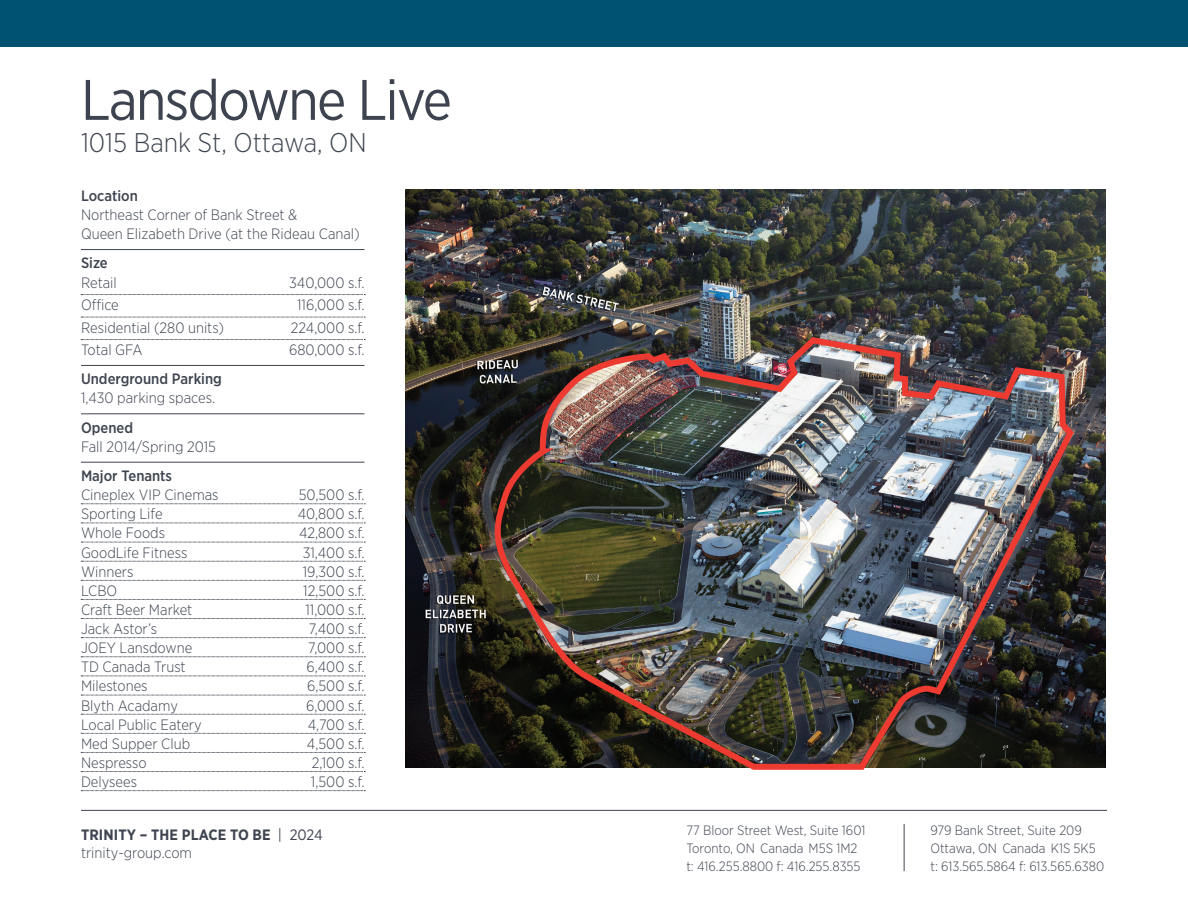
<style>
.page{position:relative;width:1188px;height:918px;background:#fff}
.page>*{position:absolute;margin:0;border:0;box-sizing:border-box;transform-origin:0 0}
._1_1_Property_PG_Pro{font:57px "Gotham Narrow";letter-spacing:-.03em;color:#3e444f}
._1_2_Property_PG_Pro{font:300 27px "Gotham Narrow";color:#3e444f}
._1_4b_Property_PG_Sp{font:300 15px "Gotham Narrow";color:#3e444f}
._1_4a_Property_PG_Sp{font:300 15px/19.2px "Gotham Narrow";color:#3e444f}
.t1{font:700 15px/18px "Gotham Narrow";letter-spacing:.01em;color:#3e444f}
._1_3a_Property_PG_Sp{font:500 15px "Gotham Narrow";color:#3e444f}
._1_3b_Property_PG_Sp{font:300 15px/19.2px "Gotham Narrow";color:#3e444f}
.t2{font:300 13.5px/18px "Gotham Narrow";color:#3e444f}
.s1{font-weight:500}
.s2{font-weight:400}
.s3{font-weight:300}
</style>
<div class="page">
<div style="left:0;top:0;width:1188px;height:47px;background:#005273"></div>
<hr style="left:81px;top:810px;width:1026px;height:1px;background:#3e444f">
<hr style="left:904px;top:824px;width:1px;height:47px;background:#3e444f">
<hr style="left:81px;top:249px;width:283px;height:1px;background:#3e444f">
<svg style="left:81px;top:294px;width:284px;height:1px"></svg>
<svg style="left:81px;top:317px;width:284px;height:1px"></svg>
<svg style="left:81px;top:339px;width:284px;height:1px"></svg>
<hr style="left:81px;top:365px;width:283px;height:1px;background:#3e444f">
<hr style="left:81px;top:414px;width:283px;height:1px;background:#3e444f">
<hr style="left:81px;top:462px;width:283px;height:1px;background:#3e444f">
<svg style="left:81px;top:504px;width:284px;height:1px"></svg>
<svg style="left:81px;top:523px;width:284px;height:1px"></svg>
<svg style="left:81px;top:542px;width:284px;height:1px"></svg>
<svg style="left:81px;top:561px;width:284px;height:1px"></svg>
<svg style="left:81px;top:580px;width:284px;height:1px"></svg>
<svg style="left:81px;top:599px;width:284px;height:1px"></svg>
<svg style="left:81px;top:618px;width:284px;height:1px"></svg>
<svg style="left:81px;top:637px;width:284px;height:1px"></svg>
<svg style="left:81px;top:657px;width:284px;height:1px"></svg>
<svg style="left:81px;top:676px;width:284px;height:1px"></svg>
<svg style="left:81px;top:695px;width:284px;height:1px"></svg>
<svg style="left:81px;top:714px;width:284px;height:1px"></svg>
<svg style="left:81px;top:733px;width:284px;height:1px"></svg>
<svg style="left:81px;top:752px;width:284px;height:1px"></svg>
<svg style="left:81px;top:771px;width:284px;height:1px"></svg>
<svg style="left:81px;top:790px;width:284px;height:1px"></svg>
<img style="left:405px;top:189px;width:701px;height:579px">
<img style="left:489px;top:334px;width:588px;height:436px">
<p class="_1_1_Property_PG_Pro" style="left:81px;top:64px;width:372px">Lansdowne Live</p>
<p class="_1_2_Property_PG_Pro" style="left:81px;top:126px;width:287px">1015 Bank St, Ottawa, ON</p>
<p class="_1_3a_Property_PG_Sp" style="left:81px;top:186px;width:58px">Location</p>
<p class="_1_4a_Property_PG_Sp" style="left:81px;top:205px;width:280px">Northeast Corner of Bank Street &amp;<br>Queen Elizabeth Drive (at the Rideau Canal)</p>
<p class="_1_3a_Property_PG_Sp" style="left:81px;top:254px;width:28px">Size</p>
<p class="_1_4b_Property_PG_Sp" style="left:81px;top:273px;width:37px">Retail</p>
<p class="_1_4b_Property_PG_Sp" style="left:289px;top:273px;width:77px">340,000 s.f.</p>
<p class="_1_4b_Property_PG_Sp" style="left:81px;top:296px;width:39px">Office</p>
<p class="_1_4b_Property_PG_Sp" style="left:297px;top:296px;width:69px">116,000 s.f.</p>
<p class="_1_4b_Property_PG_Sp" style="left:81px;top:318px;width:145px">Residential (280 units)</p>
<p class="_1_4b_Property_PG_Sp" style="left:291px;top:318px;width:75px">224,000 s.f.</p>
<p class="_1_4a_Property_PG_Sp" style="left:81px;top:340px;width:63px">Total GFA</p>
<p class="_1_4a_Property_PG_Sp" style="left:289px;top:340px;width:77px">680,000 s.f.</p>
<p class="_1_3a_Property_PG_Sp" style="left:81px;top:370px;width:142px">Underground Parking</p>
<p class="_1_4a_Property_PG_Sp" style="left:81px;top:388px;width:136px">1,430 parking spaces.</p>
<p class="_1_3b_Property_PG_Sp" style="left:81px;top:418px;width:136px"><span class="s1">Opened<br></span>Fall 2014/Spring 2015</p>
<p class="_1_3a_Property_PG_Sp" style="left:81px;top:466px;width:93px">Major Tenants</p>
<p class="_1_4b_Property_PG_Sp" style="left:81px;top:486px;width:139px">Cineplex VIP Cinemas</p>
<p class="_1_4b_Property_PG_Sp" style="left:299px;top:486px;width:67px">50,500 s.f.</p>
<p class="_1_4b_Property_PG_Sp" style="left:81px;top:505px;width:83px">Sporting Life</p>
<p class="_1_4b_Property_PG_Sp" style="left:298px;top:505px;width:68px">40,800 s.f.</p>
<p class="_1_4b_Property_PG_Sp" style="left:81px;top:524px;width:86px">Whole Foods</p>
<p class="_1_4b_Property_PG_Sp" style="left:299px;top:524px;width:67px">42,800 s.f.</p>
<p class="_1_4b_Property_PG_Sp" style="left:81px;top:543px;width:108px">GoodLife Fitness</p>
<p class="_1_4b_Property_PG_Sp" style="left:303px;top:543px;width:63px">31,400 s.f.</p>
<p class="_1_4b_Property_PG_Sp" style="left:81px;top:562px;width:54px">Winners</p>
<p class="_1_4b_Property_PG_Sp" style="left:303px;top:562px;width:63px">19,300 s.f.</p>
<p class="_1_4b_Property_PG_Sp" style="left:81px;top:581px;width:38px">LCBO</p>
<p class="_1_4b_Property_PG_Sp" style="left:303px;top:581px;width:63px">12,500 s.f.</p>
<p class="_1_4b_Property_PG_Sp" style="left:81px;top:601px;width:113px">Craft Beer Market</p>
<p class="_1_4b_Property_PG_Sp" style="left:305px;top:601px;width:61px">11,000 s.f.</p>
<p class="_1_4b_Property_PG_Sp" style="left:81px;top:620px;width:78px">Jack Astor’s</p>
<p class="_1_4b_Property_PG_Sp" style="left:309px;top:620px;width:57px">7,400 s.f.</p>
<p class="_1_4b_Property_PG_Sp" style="left:81px;top:639px;width:113px">JOEY Lansdowne</p>
<p class="_1_4b_Property_PG_Sp" style="left:308px;top:639px;width:58px">7,000 s.f.</p>
<p class="_1_4b_Property_PG_Sp" style="left:81px;top:658px;width:106px">TD Canada Trust</p>
<p class="_1_4b_Property_PG_Sp" style="left:307px;top:658px;width:59px">6,400 s.f.</p>
<p class="_1_4b_Property_PG_Sp" style="left:81px;top:677px;width:68px">Milestones</p>
<p class="_1_4b_Property_PG_Sp" style="left:307px;top:677px;width:59px">6,500 s.f.</p>
<p class="_1_4b_Property_PG_Sp" style="left:81px;top:696px;width:98px">Blyth Acadamy</p>
<p class="_1_4b_Property_PG_Sp" style="left:306px;top:696px;width:60px">6,000 s.f.</p>
<p class="_1_4b_Property_PG_Sp" style="left:81px;top:715px;width:122px">Local Public Eatery</p>
<p class="_1_4b_Property_PG_Sp" style="left:308px;top:715px;width:58px">4,700 s.f.</p>
<p class="_1_4b_Property_PG_Sp" style="left:81px;top:734px;width:111px">Med Supper Club</p>
<p class="_1_4b_Property_PG_Sp" style="left:307px;top:734px;width:59px">4,500 s.f.</p>
<p class="_1_4b_Property_PG_Sp" style="left:81px;top:754px;width:67px">Nespresso</p>
<p class="_1_4b_Property_PG_Sp" style="left:312px;top:754px;width:54px">2,100 s.f.</p>
<p class="_1_4b_Property_PG_Sp" style="left:81px;top:773px;width:58px">Delysees</p>
<p class="_1_4b_Property_PG_Sp" style="left:311px;top:773px;width:55px">1,500 s.f.</p>
<p class="t1" style="left:81px;top:825px;width:243px">TRINITY – THE PLACE TO BE <span class="s2">| 2024 </span><span class="s3">trinity-group.com</span></p>
<p class="t2" style="left:686px;top:821px;width:181px">77 Bloor Street West, Suite 1601<br>Toronto, ON Canada M5S 1M2 t: 416.255.8800 f: 416.255.8355</p>
<p class="t2" style="left:930px;top:821px;width:175px">979 Bank Street, Suite 209<br>Ottawa, ON Canada K1S 5K5 t: 613.565.5864 f: 613.565.6380</p>
</div>
